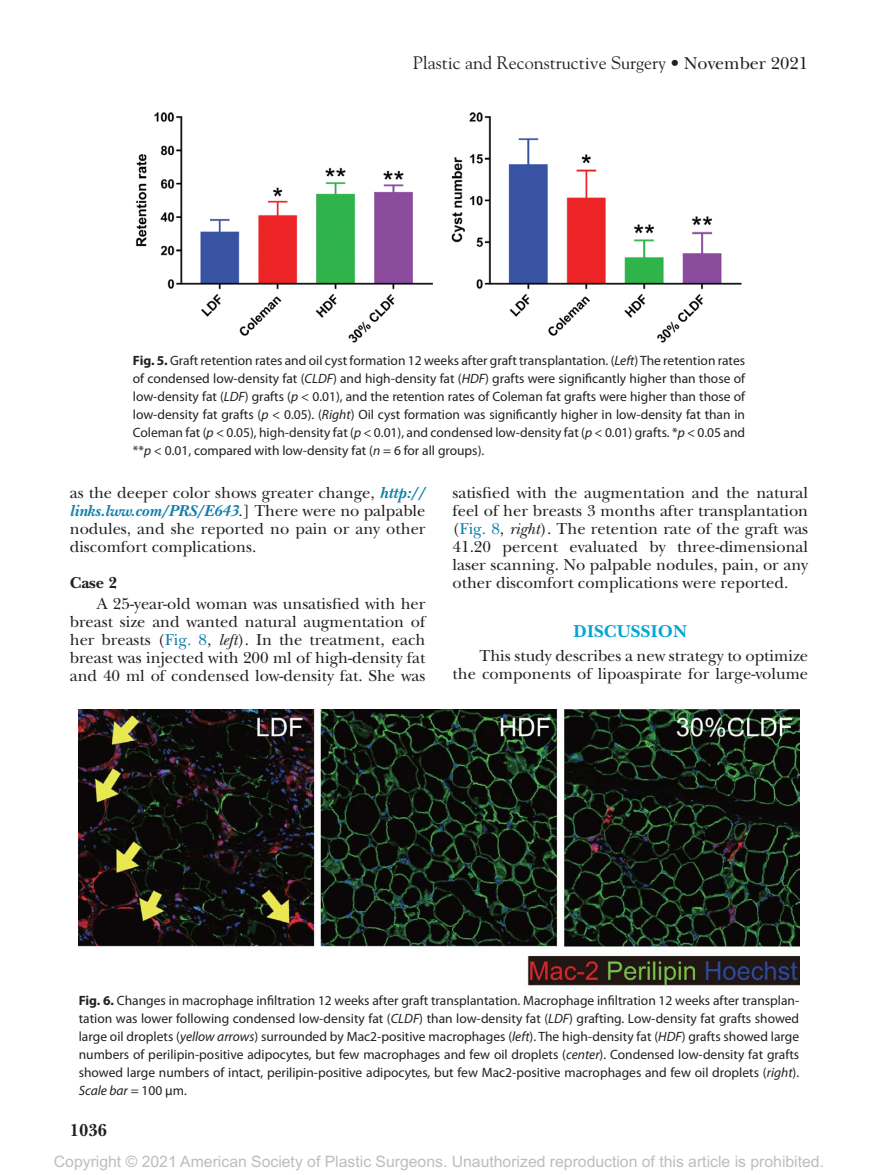
<style>
.page{position:relative;width:878px;height:1175px;background:#fff}
.page>*{position:absolute;margin:0;border:0;box-sizing:border-box;transform-origin:0 0}
.t1{font:18px "Goudy";color:#231f20}
.t2{font:700 18px "New Baskerville Std";letter-spacing:.01em;color:#00a7d5}
.t3{font:700 18px "New Baskerville Std";color:#231f20}
.t4{font:16.5px/18px "New Baskerville Std";color:#231f20;text-align:justify}
.t5{font:700 16.5px "New Baskerville Std";color:#231f20}
.t6{font:15.75px "Arial MT Std";color:#bcbdc0}
.t7{font:13.5px/18px "Myriad Pro";color:#231f20;text-align:justify}
.s1{font-family:"New Baskerville Std"}
.s2{font-weight:700}
.s3{font-style:italic}
.s4{font-weight:700;font-style:italic;color:#0f7eac}
.s5{color:#0f7eac}
</style>
<div class="page">
<img style="left:135px;top:112px;width:607px;height:231px">
<img style="left:79px;top:710px;width:720px;height:277px">
<h1 class="t1" style="left:412px;top:52px;width:397px">Plastic and Reconstructive Surgery <span class="s1">• November 2021</span></h1>
<p class="t7" style="left:133px;top:351px;width:614px"><span class="s2">Fig. 5.</span> Graft retention rates and oil cyst formation 12 weeks after graft transplantation. (<span class="s3">Left</span>) The retention rates of condensed low-density fat (<span class="s3">CLDF</span>) and high-density fat (<span class="s3">HDF</span>) grafts were significantly higher than those of low-density fat (<span class="s3">LDF</span>) grafts (<span class="s3">p</span> &lt; 0.01), and the retention rates of Coleman fat grafts were higher than those of low-density fat grafts (<span class="s3">p</span> &lt; 0.05). (<span class="s3">Right</span>) Oil cyst formation was significantly higher in low-density fat than in Coleman fat (<span class="s3">p</span> &lt; 0.05), high-density fat (<span class="s3">p</span> &lt; 0.01), and condensed low-density fat (<span class="s3">p</span> &lt; 0.01) grafts. *<span class="s3">p</span> &lt; 0.05 and **<span class="s3">p</span> &lt; 0.01, compared with low-density fat (<span class="s3">n</span> = 6 for all groups).</p>
<p class="t4" style="left:70px;top:483px;width:357px">as the deeper color shows greater change, <span class="s4">http:// links.lww.com/PRS/E643</span>.] There were no palpable nodules, and she reported no pain or any other discomfort complications.</p>
<p class="t5" style="left:70px;top:573px;width:49px">Case 2</p>
<p class="t4" style="left:70px;top:594px;width:357px;text-indent:27px">A 25-year-old woman was unsatisfied with her breast size and wanted natural augmentation of her breasts (<span class="s5">Fig. 8</span>, <span class="s3">left</span>). In the treatment, each breast was injected with 200 ml of high-density fat and 40 ml of condensed low-density fat. She was</p>
<p class="t4" style="left:452px;top:483px;width:357px">satisfied with the augmentation and the natural feel of her breasts 3 months after transplantation (<span class="s5">Fig. 8</span>, <span class="s3">right</span>). The retention rate of the graft was 41.20 percent evaluated by three-dimensional laser scanning. No palpable nodules, pain, or any other discomfort complications were reported.</p>
<h1 class="t2" style="left:573px;top:621px;width:115px">DISCUSSION</h1>
<p class="t4" style="left:452px;top:647px;width:357px;text-align:right">This study describes a new strategy to optimize the components of lipoaspirate for large-volume</p>
<p class="t7" style="left:79px;top:991px;width:722px"><span class="s2">Fig. 6.</span> Changes in macrophage infiltration 12 weeks after graft transplantation. Macrophage infiltration 12 weeks after transplan&shy;tation was lower following condensed low-density fat (<span class="s3">CLDF</span>) than low-density fat (<span class="s3">LDF</span>) grafting. Low-density fat grafts showed large oil droplets (<span class="s3">yellow arrows</span>) surrounded by Mac2-positive macrophages (<span class="s3">left</span>). The high-density fat (<span class="s3">HDF</span>) grafts showed large numbers of perilipin-positive adipocytes, but few macrophages and few oil droplets (<span class="s3">center</span>). Condensed low-density fat grafts showed large numbers of intact, perilipin-positive adipocytes, but few Mac2-positive macrophages and few oil droplets (<span class="s3">right</span>).<br><span class="s3">Scale bar</span> = 100 μm.</p>
<h1 class="t3" style="left:70px;top:1119px;width:39px">1036</h1>
<p class="t6" style="left:54px;top:1152px;width:771px">Copyright © 2021 American Society of Plastic Surgeons. Unauthorized reproduction of this article is prohibited.</p>
</div>
